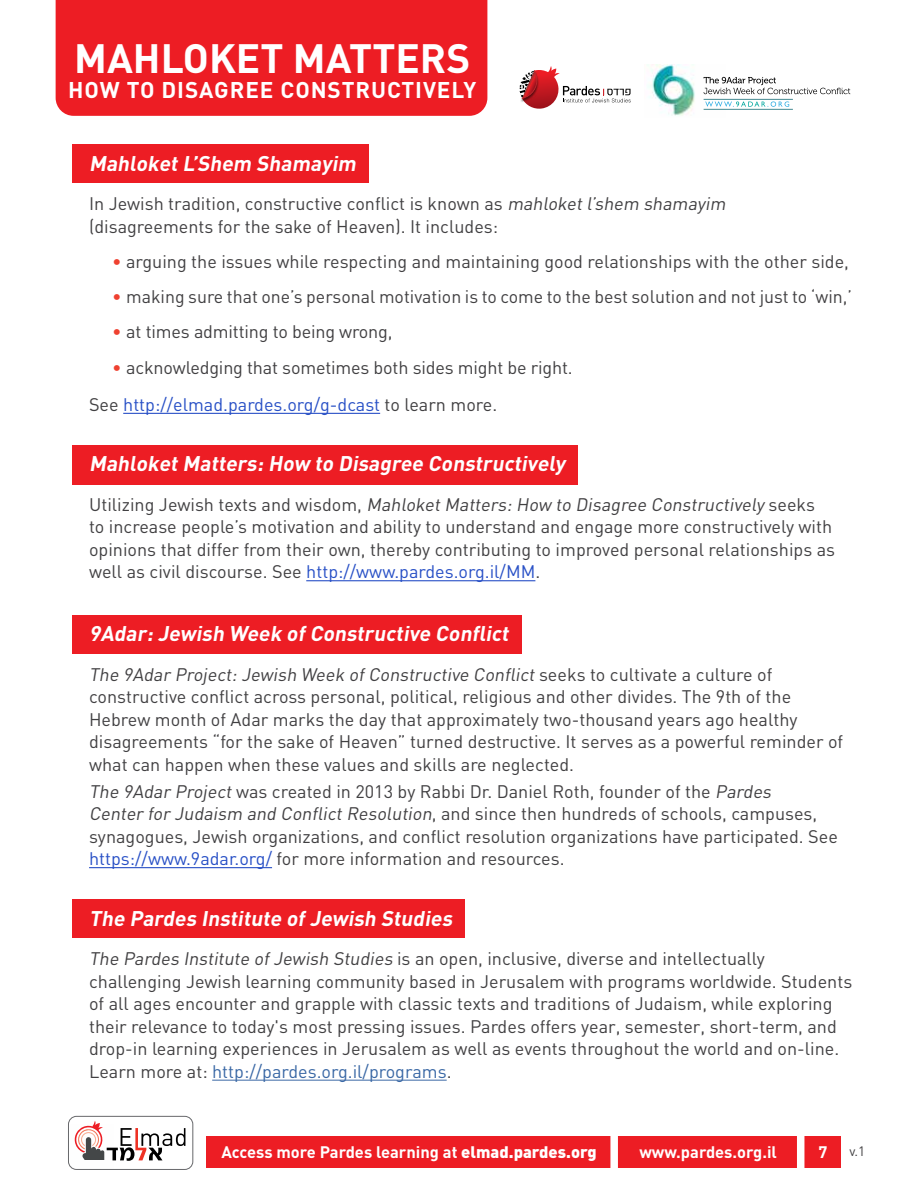
<style>
.page{position:relative;width:918px;height:1188px;background:#fff}
.page>*{position:absolute;margin:0;border:0;box-sizing:border-box;transform-origin:0 0}
.t1{font:700 40.5px "DIN";color:#fff}
.t2{font:700 22.5px "DIN";letter-spacing:.04em;color:#fff}
.t3{font:italic 700 21px "DIN";color:#fff}
.t4{font:18px/22.5px "DIN";color:#414042}
.t5{font:700 16.5px "DIN";color:#fff}
.t6{font:13.5px "DIN";color:#414042}
.s1{font-style:italic}
.s2{font-weight:700;color:#ef4130}
.s3{color:#2850c6}
.s4{color:#3a68a5}
.s5{font-weight:900}
</style>
<div class="page">
<div style="left:56px;top:0;width:431px;height:116px;background:#ed1d24"></div>
<svg style="left:520px;top:66px;width:111px;height:43px"></svg>
<svg style="left:70px;top:1121px;width:116px;height:47px"></svg>
<div style="left:68px;top:1116px;width:125px;height:54px;border:1px solid #67686b;border-radius:8px"></div>
<div style="left:206px;top:1136px;width:635px;height:32px;background:#ed1d24"></div>
<div style="left:610px;top:1124px;width:8px;height:56px;background:#fff"></div>
<div style="left:797px;top:1127px;width:7px;height:55px;background:#fff"></div>
<img style="left:647px;top:64px;width:78px;height:52px">
<svg style="left:704px;top:77px;width:146px;height:17px"></svg>
<hr style="left:704px;top:99px;width:89px;height:1px;background:#448991">
<hr style="left:704px;top:109px;width:89px;height:1px;background:#448991">
<svg style="left:705px;top:101px;width:84px;height:6px"></svg>
<div style="left:72px;top:145px;width:297px;height:38px;background:#ed1d24"></div>
<hr style="left:123px;top:413px;width:257px;height:1px;background:#103cc0">
<div style="left:72px;top:445px;width:506px;height:40px;background:#ed1d24"></div>
<hr style="left:306px;top:580px;width:229px;height:1px;background:#103cc0">
<div style="left:72px;top:615px;width:449px;height:38px;background:#ed1d24"></div>
<hr style="left:89px;top:867px;width:183px;height:1px;background:#103cc0">
<div style="left:72px;top:900px;width:393px;height:38px;background:#ed1d24"></div>
<hr style="left:212px;top:1080px;width:235px;height:1px;background:#3a68a5">
<h1 class="t1" style="left:74px;top:32px;width:398px">MAHLOKET MATTERS</h1>
<p class="t2" style="left:68px;top:75px;width:410px">HOW TO DISAGREE CONSTRUCTIVELY</p>
<p class="t3" style="left:89px;top:149px;width:272px">MahloketL’Shem Shamayim</p>
<p class="t4" style="left:89px;top:192px;width:641px">In Jewish tradition, constructive conflict is known as <span class="s1">mahloketl’shem shamayim </span>(disagreements for the sake of Heaven). It includes:</p>
<p class="t4" style="left:113px;top:250px;width:738px"><span class="s2">•</span> arguing the issues while respecting and maintaining good relationships with the other side,</p>
<p class="t4" style="left:113px;top:285px;width:741px"><span class="s2">•</span> making sure that one’s personal motivation is to come to the best solution and not just to ‘win,’</p>
<p class="t4" style="left:113px;top:320px;width:281px"><span class="s2">•</span> at times admitting to being wrong,</p>
<p class="t4" style="left:89px;top:348px;width:485px;line-height:37.2px;text-indent:23px"><span class="s2">•</span> acknowledging that sometimes both sides might be right.<br>See <span class="s3">http://elmad.pardes.org/g-dcast</span> to learn more.</p>
<p class="t3" style="left:89px;top:450px;width:478px">MahloketMatters:How to Disagree Constructively</p>
<p class="t4" style="left:89px;top:493px;width:748px">U t i l i z i n g J ewi s h t exts a n d wi s d o m , <span class="s1">MahloketMatters:How to Disagree Constructively</span> s e e ks<br>to increase people’s motivation and ability to understand and engage more constructively with opinions that differ from their own, thereby contributing to improved personal relationships as well as civil discourse. See <span class="s3">http://www.pardes.org.il/MM</span>.</p>
<p class="t3" style="left:89px;top:620px;width:425px">9Adar:Jewish Week ofConstructive Conflict</p>
<p class="t4" style="left:89px;top:663px;width:756px"><span class="s1">The 9Adar Project:Jewish Week ofConstructive Conflict</span>s e e ks t o c u lt i va t e a c u lt u re o f constructive conflict across personal, political, religious and other divides. The 9th of the Hebrew month of Adar marks the day that approximately two-thousand years ago healthy disagreements “for the sake of Heaven” turned destructive. It serves as a powerful reminder of what can happen when these values and skills are neglected.</p>
<p class="t4" style="left:89px;top:780px;width:750px"><span class="s1">The 9Adar Project</span>was created in 2013 by Rabbi Dr. Daniel Roth, founder of the <span class="s1">Pardes<br>Center for Judaism and ConflictResolution</span>, and since then hundreds of schools, campuses, synagogues, Jewish organizations, and conflict resolution organizations have participated. See <span class="s3">https://www.9adar.org/</span> for more information and resources.</p>
<p class="t3" style="left:89px;top:904px;width:369px">The Pardes Institute ofJewish Studies</p>
<p class="t4" style="left:89px;top:947px;width:765px"><span class="s1">The Pardes Institute ofJewish Studies</span> is an open, inclusive, diverse and intellectually challenging Jewish learning community based in Jerusalem with programs worldwide. Students of all ages encounter and grapple with classic texts and traditions of Judaism, while exploring their relevance to today's most pressing issues. Pardes offers year, semester, short-term, and drop-in learning experiences in Jerusalem as well as events throughout the world and on-line.<br>Learn more at: <span class="s4">http://pardes.org.il/programs</span>.</p>
<p class="t5" style="left:221px;top:1141px;width:377px">Access more Pardes learning at <span class="s5">elmad.pardes.org</span></p>
<p class="t5" style="left:639px;top:1141px;width:139px">www.pardes.org.il</p>
<p class="t5" style="left:818px;top:1142px;width:10px">7</p>
<p class="t6" style="left:850px;top:1143px;width:17px">v.1</p>
</div>
